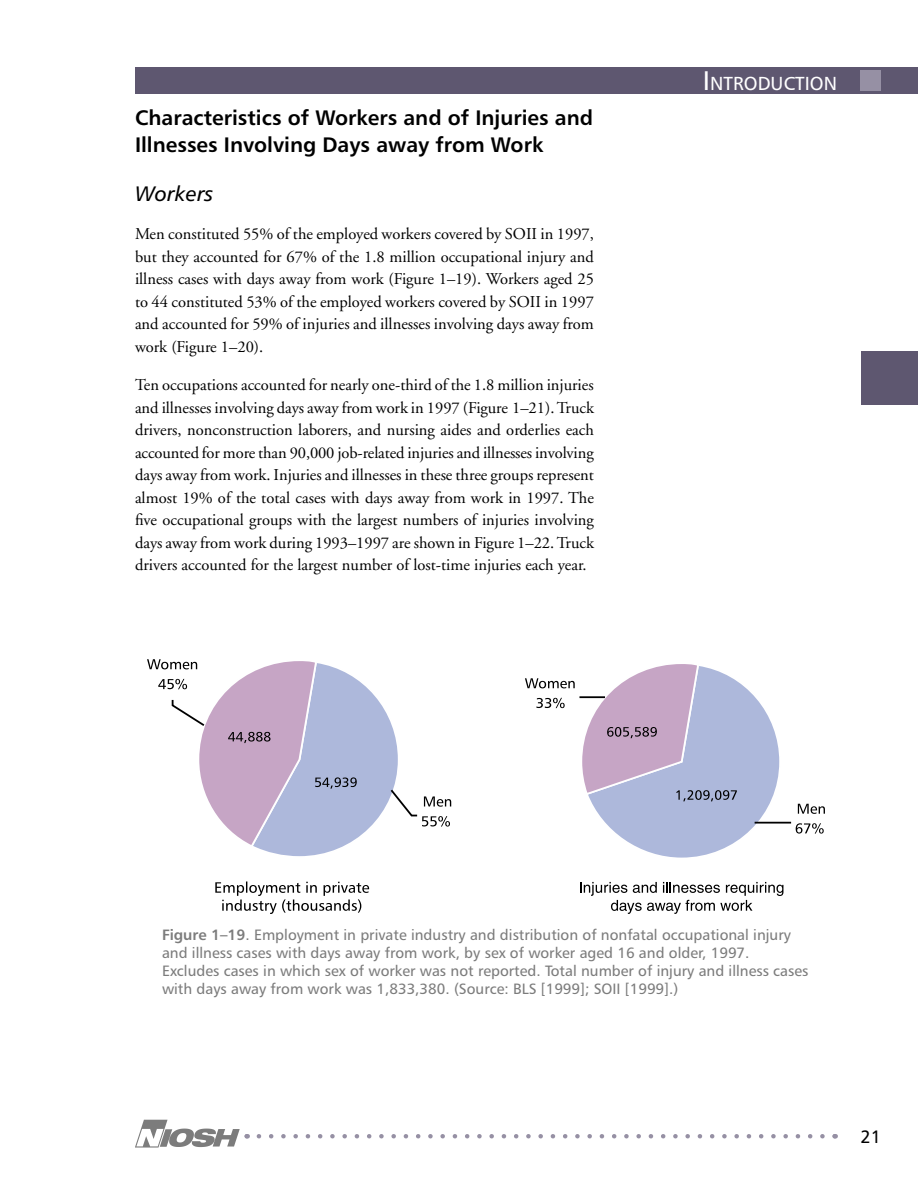
<style>
.page{position:relative;width:918px;height:1188px;background:#fff}
.page>*{position:absolute;margin:0;border:0;box-sizing:border-box;transform-origin:0 0}
.t1{font:21px/27px "Humanist 777 BT Bold B";color:#000}
.t2{font:21px "Humanist 777 BT Italic B";color:#000}
.t3{font:18.9px "Humanist 777 BT Roman B";color:#fff}
.t4{font:18px "Humanist 777 BT Roman B";color:#000}
.t5{font:16.5px/22.5px "Adobe Garamond";color:#000;text-align:justify}
.t6{font:15px/18px "Humanist 777 BT Roman B";color:#7c7c7c}
.s1{font-size:27px}
.s2{font-family:"Humanist 777 BT Bold B"}
</style>
<div class="page">
<div style="left:135px;top:68px;width:783px;height:26px;background:#5e5770"></div>
<svg style="left:247px;top:1134px;width:589px;height:4px"></svg>
<div style="left:861px;top:71px;width:20px;height:20px;background:#9690a4"></div>
<div style="left:861px;top:351px;width:57px;height:54px;background:#5e5770"></div>
<svg style="left:135px;top:1120px;width:105px;height:28px"></svg>
<svg style="left:580px;top:882px;width:203px;height:32px"></svg>
<hr style="left:755px;top:822px;width:36px;height:2px;background:#000">
<svg style="left:798px;top:804px;width:27px;height:10px"></svg>
<svg style="left:796px;top:823px;width:28px;height:11px"></svg>
<svg style="left:525px;top:664px;width:257px;height:194px"></svg>
<svg style="left:215px;top:882px;width:154px;height:32px"></svg>
<svg style="left:147px;top:659px;width:304px;height:198px"></svg>
<p class="t1" style="left:135px;top:104px;width:460px">Characteristics of Workers and of Injuries and<br>Illnesses Involving Days away from Work</p>
<p class="t2" style="left:135px;top:180px;width:80px">Workers</p>
<p class="t5" style="left:135px;top:223px;width:461px">Men constituted 55% of the employed workers covered by SOII in 1997, but they accounted for 67% of the 1.8 million occupational injury and illness cases with days away from work (Figure 1–19). Workers aged 25 to 44 constituted 53% of the employed workers covered by SOII in 1997 and accounted for 59% of injuries and illnesses involving days away from work (Figure 1–20).</p>
<p class="t5" style="left:135px;top:374px;width:460px">Ten occupations accounted for nearly one-third of the 1.8 million injuries and illnesses involving days away from work in 1997 (Figure 1–21). Truck drivers, nonconstruction laborers, and nursing aides and orderlies each accounted for more than 90,000 job-related injuries and illnesses involving days away from work. Injuries and illnesses in these three groups represent almost 19% of the total cases with days away from work in 1997. The five occupational groups with the largest numbers of injuries involving days away from work during 1993–1997 are shown in Figure 1–22. Truck drivers accounted for the largest number of lost-time injuries each year.</p>
<p class="t3" style="left:703px;top:72px;width:136px"><span class="s1">I</span>NTRODUCTION</p>
<p class="t6" style="left:162px;top:925px;width:648px"><span class="s2">Figure 1–19</span>. Employment in private industry and distribution of nonfatal occupational injury and illness cases with days away from work, by sex of worker aged 16 and older, 1997.<br>Excludes cases in which sex of worker was not reported. Total number of injury and illness cases with days away from work was 1,833,380. (Source: BLS [1999]; SOII [1999].)</p>
<p class="t4" style="left:860px;top:1125px;width:22px">21</p>
</div>
